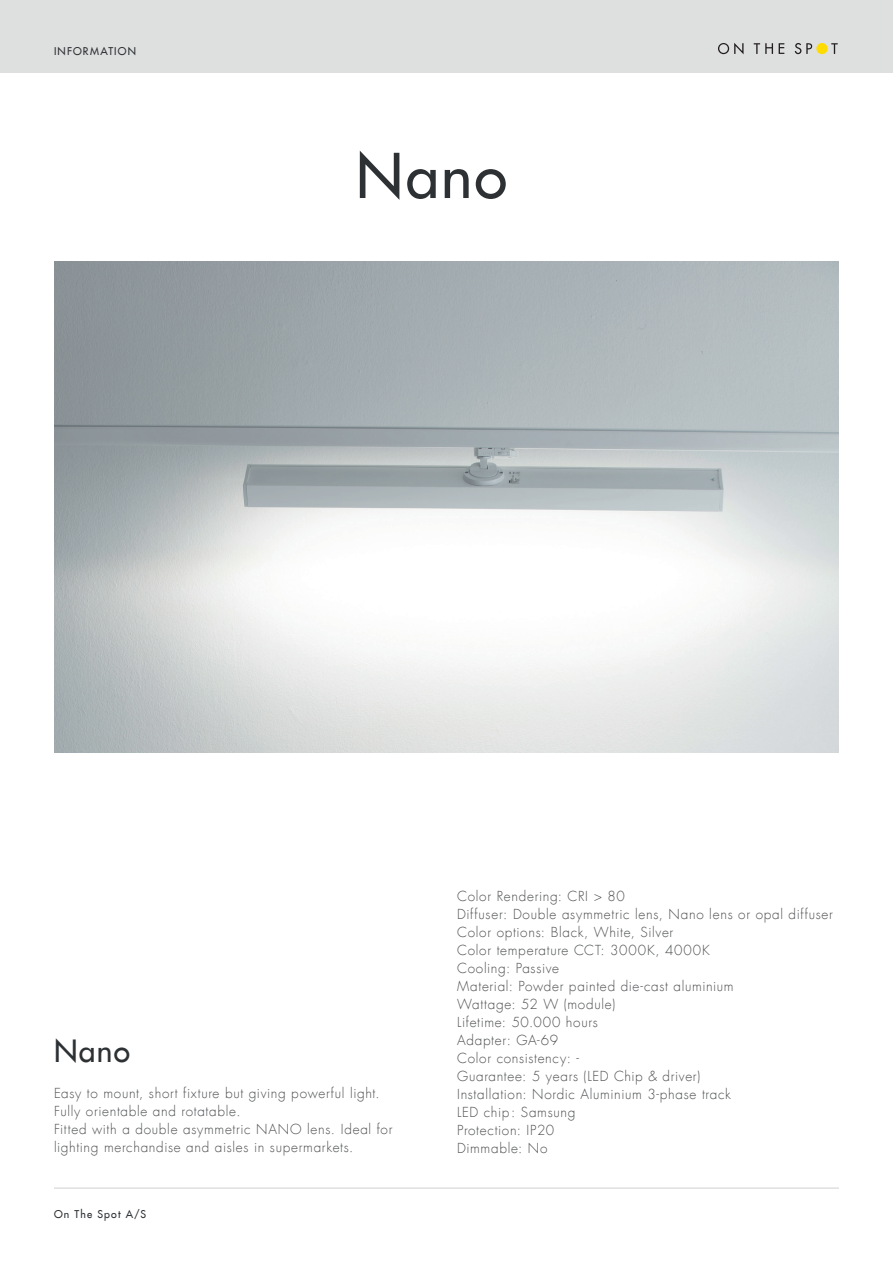
<style>
.page{position:relative;width:893px;height:1263px;background:#fff}
.page>*{position:absolute;margin:0;border:0;box-sizing:border-box;transform-origin:0 0}
.t1{font:60px "Futura LT";color:#2d3134}
.t2{font:30px "Futura LT";color:#2d3134}
.t3{font:300 13.5px/18px "Futura LT";letter-spacing:.05em;color:#4d4f51}
.t4{font:10.5px "Futura LT";letter-spacing:.11em;color:#2d3134}
</style>
<div class="page">
<div style="left:0;top:0;width:893px;height:72px;background:#dedfdf"></div>
<svg style="left:718px;top:43px;width:25px;height:11px"></svg>
<svg style="left:754px;top:43px;width:19px;height:11px"></svg>
<svg style="left:779px;top:43px;width:5px;height:11px"></svg>
<svg style="left:795px;top:43px;width:17px;height:11px"></svg>
<div style="left:816px;top:43px;width:12px;height:11px;background:#ffdc01;border-radius:50%"></div>
<svg style="left:831px;top:43px;width:7px;height:11px"></svg>
<hr style="left:54px;top:1187px;width:785px;height:2px;background:#dedfdf">
<img style="left:54px;top:261px;width:785px;height:491px">
<p class="t4" style="left:54px;top:44px;width:84px">INFORMATION</p>
<h1 class="t1" style="left:356px;top:137px;width:152px">Nano</h1>
<h2 class="t2" style="left:54px;top:1031px;width:77px">Nano</h2>
<p class="t3" style="left:54px;top:1084px;width:340px">Easy to mount, short fixture but giving powerful light.<br>Fully orientable and rotatable.<br>Fitted with a double asymmetric NANO lens. Ideal for lighting merchandise and aisles in supermarkets.</p>
<p class="t4" style="left:54px;top:1207px;width:94px">On The Spot A/S</p>
<p class="t3" style="left:457px;top:887px;width:377px">Color Rendering: CRI &gt; 80<br>Diffuser: Double asymmetric lens, Nano lens or opal diffuser<br>Color options: Black, White, Silver<br>Color temperature CCT: 3000K, 4000K<br>Cooling: Passive<br>Material: Powder painted die-cast aluminium<br>Wattage: 52 W (module)<br>Lifetime: 50.000 hours<br>Adapter: GA-69<br>Color consistency: -<br>Guarantee: 5 years (LED Chip &amp; driver)<br>Installation: Nordic Aluminium 3-phase track<br>LED chip: Samsung<br>Protection: IP20<br>Dimmable: No</p>
</div>
